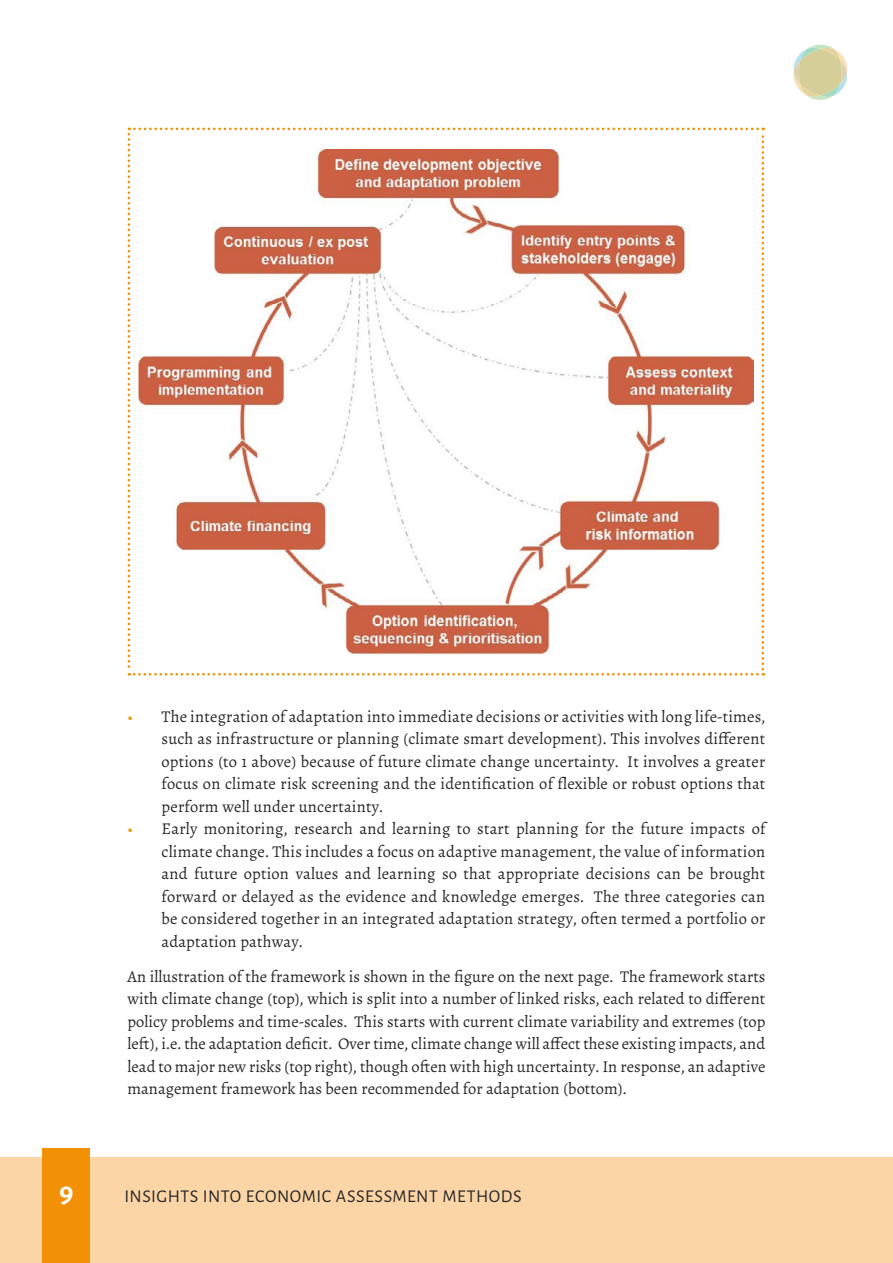
<style>
.page{position:relative;width:893px;height:1263px;background:#fff}
.page>*{position:absolute;margin:0;border:0;box-sizing:border-box;transform-origin:0 0}
.t1{font:700 30px "Alegreya Sans";color:#fff}
.t2{font:18px "Alegreya Sans";letter-spacing:.025em;color:#282827}
.text{font:16.5px/22.5px "Alegreya";letter-spacing:.01em;color:#282827;text-align:justify}
.s1{color:#f3971d}
</style>
<div class="page">
<div style="left:0;top:1157px;width:893px;height:106px;background:#fcd5a7"></div>
<div style="left:43px;top:1148px;width:47px;height:115px;background:#f29106"></div>
<svg style="left:793px;top:45px;width:55px;height:55px"></svg>
<svg style="left:128px;top:128px;width:636px;height:548px"></svg>
<p class="text" style="left:162px;top:705px;width:605px;text-indent:-34px"><span class="s1">•</span> The integration of adaptation into immediate decisions or activities with long life-times, such as infrastructure or planning (climate smart development). This involves different options (to 1 above) because of future climate change uncertainty. It involves a greater focus on climate risk screening and the identification of flexible or robust options that perform well under uncertainty.</p>
<p class="text" style="left:162px;top:817px;width:605px;text-indent:-34px"><span class="s1">•</span> Early monitoring, research and learning to start planning for the future impacts of climate change. This includes a focus on adaptive management, the value of information and future option values and learning so that appropriate decisions can be brought forward or delayed as the evidence and knowledge emerges. The three categories can be considered together in an integrated adaptation strategy, often termed a portfolio or adaptation pathway.</p>
<p class="text" style="left:128px;top:965px;width:639px">An illustration of the framework is shown in the figure on the next page. The framework starts with climate change (top), which is split into a number of linked risks, each related to different policy problems and time-scales. This starts with current climate variability and extremes (top left), i.e. the adaptation deficit. Over time, climate change will affect these existing impacts, and lead to major new risks (top right), though often with high uncertainty. In response, an adaptive management framework has been recommended for adaptation (bottom).</p>
<h1 class="t1" style="left:59px;top:1170px;width:16px">9</h1>
<p class="t2" style="left:125px;top:1184px;width:399px">INSIGHTS INTO ECONOMIC ASSESSMENT METHODS</p>
</div>
